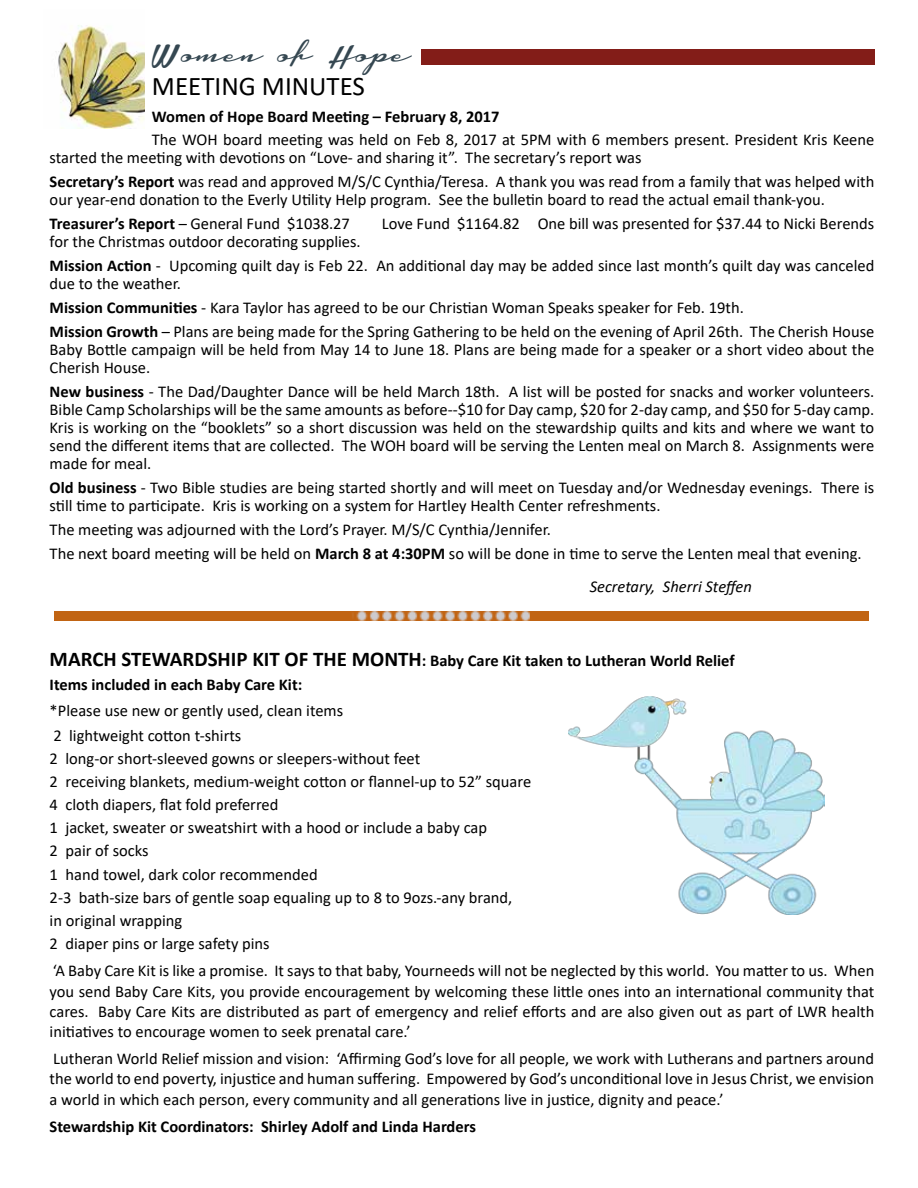
<style>
.page{position:relative;width:918px;height:1188px;background:#fff}
.page>*{position:absolute;margin:0;border:0;box-sizing:border-box;transform-origin:0 0}
.t1{font:33px "Housegrind Personal Use Only";letter-spacing:-.01em;color:#354751}
.t2{font:27px "Calibri";color:#000}
.t3{font:16.5px/18px "Calibri";color:#000}
.t4{font:700 16.5px/24.6px "Calibri";color:#000}
.t5{font:italic 16.5px "Calibri";color:#000}
.s1{font-weight:700}
.s2{font-size:21px}
</style>
<div class="page">
<div style="left:54px;top:611px;width:814px;height:10px;background:#c16413"></div>
<div style="left:421px;top:50px;width:453px;height:15px;background:#831d18"></div>
<img style="left:55px;top:25px;width:89px;height:104px">
<img style="left:352px;top:611px;width:178px;height:10px">
<img style="left:569px;top:697px;width:255px;height:217px">
<h1 class="t1" style="left:152px;top:35px;width:261px">Women of Hope</h1>
<h2 class="t2" style="left:152px;top:67px;width:215px">MEETING MINUTES</h2>
<p class="t4" style="left:152px;top:104px;width:349px">Women of Hope Board Meeting – February 8, 2017</p>
<p class="t3" style="left:50px;top:130px;width:826px;text-indent:102px">The WOH board meeting was held on Feb 8, 2017 at 5PM with 6 members present. President Kris Keene started the meeting with devotions on “Love- and sharing it”. The secretary’s report was</p>
<p class="t3" style="left:50px;top:172px;width:826px"><span class="s1">Secretary’s Report</span> was read and approved M/S/C Cynthia/Teresa. A thank you was read from a family that was helped with our year-end donation to the Everly Utility Help program. See the bulletin board to read the actual email thank-you.</p>
<p class="t3" style="left:50px;top:214px;width:302px"><span class="s1">Treasurer’s Report</span> – General Fund $1038.27</p>
<p class="t3" style="left:382px;top:214px;width:494px">Love Fund $1164.82 One bill was presented for $37.44 to Nicki Berends</p>
<p class="t3" style="left:50px;top:229px;width:826px;line-height:24px">for the Christmas outdoor decorating supplies.<br><span class="s1">Mission Action</span> - Upcoming quilt day is Feb 22. An additional day may be added since last month’s quilt day was canceled</p>
<p class="t3" style="left:50px;top:271px;width:826px;line-height:24px">due to the weather.<br><span class="s1">Mission Communities</span> - Kara Taylor has agreed to be our Christian Woman Speaks speaker for Feb. 19th.<br><span class="s1">Mission Growth</span> – Plans are being made for the Spring Gathering to be held on the evening of April 26th. The Cherish House</p>
<p class="t3" style="left:50px;top:340px;width:826px">Baby Bottle campaign will be held from May 14 to June 18. Plans are being made for a speaker or a short video about the<br>Cherish House.</p>
<p class="t3" style="left:50px;top:382px;width:826px;text-align:justify"><span class="s1">New business</span> - The Dad/Daughter Dance will be held March 18th. A list will be posted for snacks and worker volunteers.<br>Bible Camp Scholarships will be the same amounts as before--$10 for Day camp, $20 for 2-day camp, and $50 for 5-day camp.<br>Kris is working on the “booklets” so a short discussion was held on the stewardship quilts and kits and where we want to send the different items that are collected. The WOH board will be serving the Lenten meal on March 8. Assignments were made for meal.</p>
<p class="t3" style="left:50px;top:478px;width:826px"><span class="s1">Old business</span> - Two Bible studies are being started shortly and will meet on Tuesday and/or Wednesday evenings. There is still time to participate. Kris is working on a system for Hartley Health Center refreshments.</p>
<p class="t3" style="left:50px;top:517px;width:814px;line-height:24px">The meeting was adjourned with the Lord’s Prayer. M/S/C Cynthia/Jennifer.<br>The next board meeting will be held on <span class="s1">March 8 at 4:30PM</span> so will be done in time to serve the Lenten meal that evening.</p>
<p class="t5" style="left:590px;top:575px;width:164px">Secretary, Sherri Steffen</p>
<p class="t4" style="left:50px;top:648px;width:687px"><span class="s2">MARCH STEWARDSHIP KIT OF THE MONTH</span>: Baby Care Kit taken to Lutheran World Relief<br>Items included in each Baby Care Kit:</p>
<p class="t3" style="left:50px;top:698px;width:295px;line-height:24.6px">*Please use new or gently used, clean items<br>2 lightweight cotton t-shirts</p>
<p class="t3" style="left:50px;top:747px;width:483px;line-height:23.1px">2 long-or short-sleeved gowns or sleepers-without feet<br>2 receiving blankets, medium-weight cotton or flannel-up to 52” square 4 cloth diapers, flat fold preferred<br>1 jacket, sweater or sweatshirt with a hood or include a baby cap<br>2 pair of socks<br>1 hand towel, dark color recommended<br>2-3 bath-size bars of gentle soap equaling up to 8 to 9ozs.-any brand,<br>in original wrapping<br>2 diaper pins or large safety pins</p>
<p class="t3" style="left:50px;top:960px;width:826px;line-height:20.1px;text-align:justify">‘A Baby Care Kit is like a promise. It says to that baby, Yourneeds will not be neglected by this world. You matter to us. When you send Baby Care Kits, you provide encouragement by welcoming these little ones into an international community that cares. Baby Care Kits are distributed as part of emergency and relief efforts and are also given out as part of LWR health initiatives to encourage women to seek prenatal care.’</p>
<p class="t3" style="left:50px;top:1048px;width:826px;line-height:20.1px;text-align:justify">Lutheran World Relief mission and vision: ‘Affirming God’s love for all people, we work with Lutherans and partners around the world to end poverty, injustice and human suffering. Empowered by God’s unconditional love in Jesus Christ, we envision a world in which each person, every community and all generations live in justice, dignity and peace.’</p>
<p class="t4" style="left:50px;top:1114px;width:428px">Stewardship Kit Coordinators: Shirley Adolf and Linda Harders</p>
</div>
